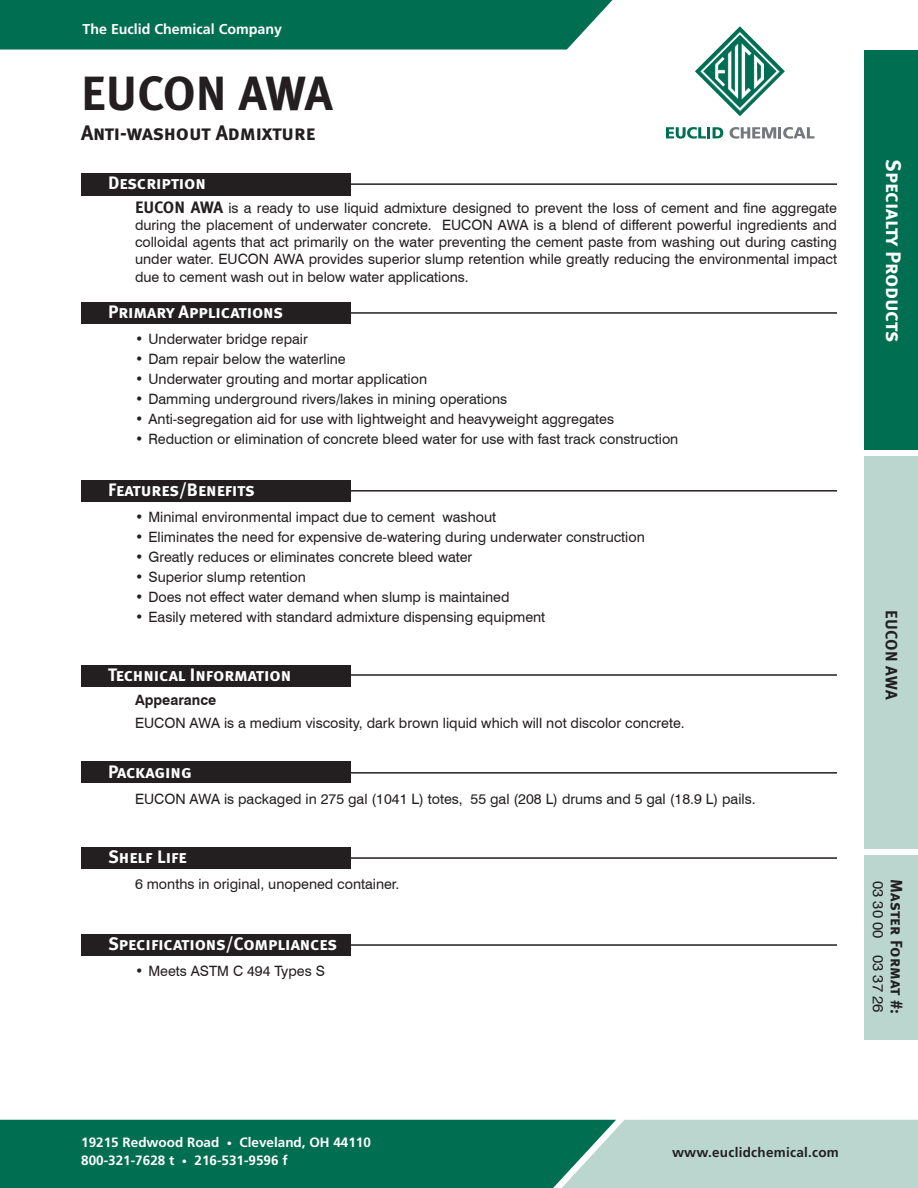
<style>
.page{position:relative;width:918px;height:1188px;background:#fff}
.page>*{position:absolute;margin:0;border:0;box-sizing:border-box;transform-origin:0 0}
.Heading_1{font:48px "Meta Bold Caps";letter-spacing:-.01em;color:#231f20}
.Heading_2{font:21px "Meta Bold Caps";letter-spacing:-.01em;color:#231f20}
.Heading_1-2{font:21px "Meta Bold Caps";letter-spacing:-.01em;color:#fff}
.SubHeading{font:18px "Meta Bold Caps";color:#fff}
.Side_Bar_Heading{font:16.5px "Meta Bold Caps";letter-spacing:.01em;color:#231f20}
.t1{font:15px "Swiss 721 BT";color:#231f20}
.Body_Copy{font:14.25px/17.2px "Swiss 721 BT";color:#231f20;text-align:justify}
.Bullet_Copy{font:14.25px "Swiss 721 BT";color:#231f20}
.t2{font:700 14.25px "Frutiger LT Std";color:#fff}
.Body_Copy-2{font:700 14.25px "Swiss 721 BT";color:#231f20}
.t3{font:700 13.5px "Frutiger LT Std";color:#fff}
.t4{font:700 13.5px "Frutiger LT Std";letter-spacing:.02em;color:#231f20}
.s1{font-family:"Meta Bold Caps";font-size:16.5px}
.s2{font-size:10.5px}
</style>
<div class="page">
<svg style="left:0;top:1120px;width:918px;height:68px;background:#43947e"></svg>
<div style="left:864px;top:855px;width:54px;height:185px;background:#bad6cf"></div>
<div style="left:864px;top:457px;width:54px;height:392px;background:#bad6cf"></div>
<div style="left:864px;top:51px;width:54px;height:399px;background:#006e51"></div>
<svg style="left:695px;top:26px;width:90px;height:90px"></svg>
<svg style="left:666px;top:127px;width:57px;height:12px"></svg>
<svg style="left:730px;top:127px;width:84px;height:12px"></svg>
<div style="left:0;top:0;width:612px;height:50px;background:#006e51"></div>
<div style="left:81px;top:173px;width:270px;height:22px;background:#231f20"></div>
<hr style="left:340px;top:183px;width:497px;height:2px;background:#231f20">
<div style="left:81px;top:480px;width:270px;height:22px;background:#231f20"></div>
<hr style="left:340px;top:490px;width:497px;height:2px;background:#231f20">
<div style="left:81px;top:302px;width:270px;height:22px;background:#231f20"></div>
<hr style="left:340px;top:312px;width:497px;height:2px;background:#231f20">
<div style="left:81px;top:847px;width:270px;height:22px;background:#231f20"></div>
<hr style="left:340px;top:857px;width:497px;height:2px;background:#231f20">
<div style="left:81px;top:762px;width:270px;height:21px;background:#231f20"></div>
<hr style="left:340px;top:772px;width:497px;height:2px;background:#231f20">
<div style="left:81px;top:665px;width:270px;height:22px;background:#231f20"></div>
<hr style="left:340px;top:674px;width:497px;height:2px;background:#231f20">
<div style="left:81px;top:934px;width:270px;height:22px;background:#231f20"></div>
<hr style="left:350px;top:944px;width:487px;height:2px;background:#231f20">
<p class="t2" style="left:82px;top:21px;width:201px">The Euclid Chemical Company</p>
<p class="Heading_1" style="left:81px;top:65px;width:253px">EUCON AWA</p>
<p class="Heading_2" style="left:81px;top:120px;width:236px">Anti-washout Admixture</p>
<p class="SubHeading" style="left:108px;top:173px;width:99px">Description</p>
<p class="Body_Copy" style="left:135px;top:199px;width:704px"><span class="s1">EUCON AWA</span> is a ready to use liquid admixture designed to prevent the loss of cement and fine aggregate during the placement of underwater concrete. EUCON AWA is a blend of different powerful ingredients and colloidal agents that act primarily on the water preventing the cement paste from washing out during casting under water. EUCON AWA provides superior slump retention while greatly reducing the environmental impact due to cement wash out in below water applications.</p>
<p class="SubHeading" style="left:108px;top:302px;width:177px">Primary Applications</p>
<p class="Bullet_Copy" style="left:135px;top:330px;width:174px">• Underwater bridge repair</p>
<p class="Bullet_Copy" style="left:135px;top:350px;width:212px">• Dam repair below the waterline</p>
<p class="Bullet_Copy" style="left:135px;top:370px;width:294px">• Underwater grouting and mortar application</p>
<p class="Bullet_Copy" style="left:135px;top:390px;width:374px">• Damming underground rivers/lakes in mining operations</p>
<p class="Bullet_Copy" style="left:135px;top:410px;width:481px">• Anti-segregation aid for use with lightweight and heavyweight aggregates</p>
<p class="Bullet_Copy" style="left:135px;top:430px;width:545px">• Reduction or elimination of concrete bleed water for use with fast track construction</p>
<p class="SubHeading" style="left:108px;top:479px;width:148px">Features/Benefits</p>
<p class="Bullet_Copy" style="left:135px;top:509px;width:363px">• Minimal environmental impact due to cement washout</p>
<p class="Bullet_Copy" style="left:135px;top:529px;width:511px">• Eliminates the need for expensive de-watering during underwater construction</p>
<p class="Bullet_Copy" style="left:135px;top:549px;width:339px">• Greatly reduces or eliminates concrete bleed water</p>
<p class="Bullet_Copy" style="left:135px;top:569px;width:172px">• Superior slump retention</p>
<p class="Bullet_Copy" style="left:135px;top:589px;width:376px">• Does not effect water demand when slump is maintained</p>
<p class="Bullet_Copy" style="left:135px;top:609px;width:412px">• Easily metered with standard admixture dispensing equipment</p>
<p class="SubHeading" style="left:108px;top:664px;width:185px">Technical Information</p>
<p class="Body_Copy-2" style="left:135px;top:691px;width:83px">Appearance</p>
<p class="Body_Copy" style="left:135px;top:714px;width:551px">EUCON AWA is a medium viscosity, dark brown liquid which will not discolor concrete.</p>
<p class="SubHeading" style="left:108px;top:761px;width:85px">Packaging</p>
<p class="Body_Copy" style="left:135px;top:790px;width:622px">EUCON AWA is packaged in 275 gal (1041 L) totes, 55 gal (208 L) drums and 5 gal (18.9 L) pails.</p>
<p class="SubHeading" style="left:108px;top:846px;width:80px">Shelf Life</p>
<p class="Body_Copy" style="left:135px;top:875px;width:266px">6 months in original, unopened container.</p>
<p class="SubHeading" style="left:108px;top:933px;width:231px">Specifications/Compliances</p>
<p class="Bullet_Copy" style="left:135px;top:963px;width:191px">• Meets ASTM C 494 Types S</p>
<p class="Heading_1-2" style="left:906px;top:159px;width:185px;rotate:90deg">Specialty Products</p>
<p class="Side_Bar_Heading" style="left:901px;top:610px;width:91px;rotate:90deg">EUCON AWA</p>
<p class="t1" style="left:887px;top:881px;width:133px;rotate:90deg">03 30 00 03 37 26</p>
<p class="Side_Bar_Heading" style="left:906px;top:879px;width:137px;rotate:90deg">Master Format #:</p>
<p class="t3" style="left:81px;top:1134px;width:291px">19215 Redwood Road <span class="s2">•</span> Cleveland, OH 44110</p>
<p class="t3" style="left:81px;top:1152px;width:208px">800-321-7628 t <span class="s2">•</span> 216-531-9596 f</p>
<p class="t4" style="left:672px;top:1144px;width:168px">www.euclidchemical.com</p>
</div>
